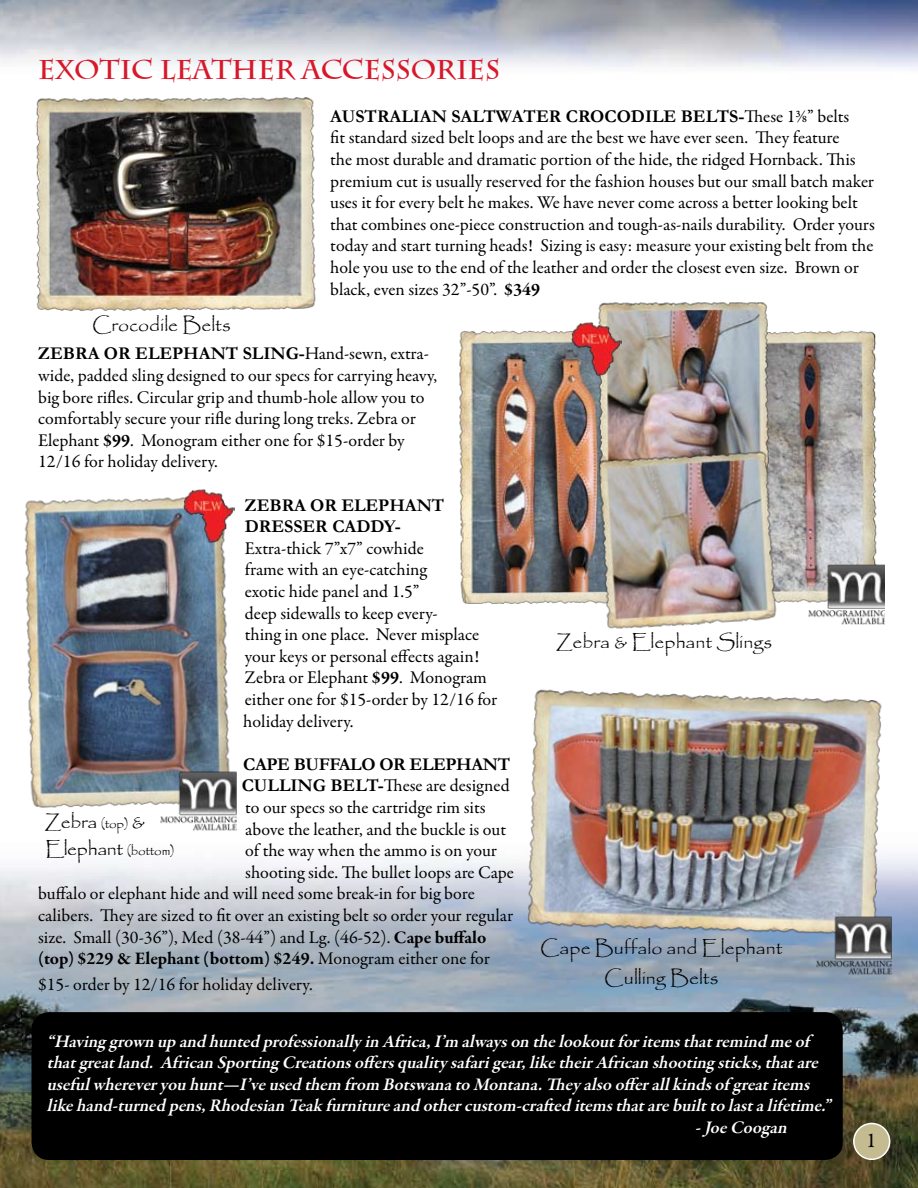
<style>
.page{position:relative;width:918px;height:1188px;background:#fff}
.page>*{position:absolute;margin:0;border:0;box-sizing:border-box;transform-origin:0 0}
.t1{font:700 27px "Charlesworth";color:#d7182a}
.t2{font:21px "Garamond Premr Pro";color:#000}
.t3{font:19.5px/29.4px "Papyrus";color:#000;text-align:center}
.t4{font:19.5px/26.4px "Papyrus";letter-spacing:-.02em;color:#000}
.t5{font:18px/21.6px "Garamond Premr Pro";color:#000}
.t6{font:italic 600 18px "Garamond Premr Pro";color:#fff}
.t7{font:700 18px/21.6px "Garamond";color:#000}
.t8{font:700 18px "Garamond Premr Pro";color:#000}
.t9{font:700 18px "Garamond";letter-spacing:-.02em;color:#000}
.s1{font-family:"Garamond Premr Pro";font-weight:400}
.s2{font-weight:700}
.s3{font-family:"Garamond";font-weight:700}
.s4{font-weight:400}
.s5{font-size:13.5px}
</style>
<div class="page">
<img style="left:0;top:855px;width:918px;height:333px">
<img style="left:0;top:0;width:918px;height:69px">
<div style="left:854px;top:1124px;width:36px;height:35px;background:#c4bb90;border-radius:50%"></div>
<div style="left:853px;top:1123px;width:37px;height:37px;border:2px solid #fff;border-radius:50%"></div>
<div style="left:31px;top:1012px;width:812px;height:148px;background:#000;border-radius:18px"></div>
<img style="left:523px;top:689px;width:375px;height:283px">
<img style="left:815px;top:915px;width:79px;height:60px">
<img style="left:24px;top:497px;width:211px;height:311px">
<img style="left:768px;top:330px;width:117px;height:275px">
<img style="left:459px;top:330px;width:132px;height:273px">
<img style="left:591px;top:302px;width:177px;height:143px">
<img style="left:591px;top:445px;width:193px;height:184px">
<img style="left:807px;top:563px;width:77px;height:62px">
<img style="left:36px;top:97px;width:280px;height:214px">
<img style="left:159px;top:771px;width:78px;height:60px">
<img style="left:571px;top:320px;width:51px;height:57px">
<img style="left:183px;top:489px;width:51px;height:55px">
<h1 class="t1" style="left:38px;top:54px;width:463px">EXOTIC LEATHER ACCESSORIES</h1>
<p class="t7" style="left:330px;top:105px;width:520px">AUSTRALIAN SALTWATER CROCODILE BELTS-<span class="s1">These 1⅜” belts</span></p>
<p class="t5" style="left:330px;top:127px;width:546px">fit standard sized belt loops and are the best we have ever seen. They feature<br>the most durable and dramatic portion of the hide, the ridged Hornback. This premium cut is usually reserved for the fashion houses but our small batch maker uses it for every belt he makes. We have never come across a better looking belt that combines one-piece construction and tough-as-nails durability. Order yours today and start turning heads! Sizing is easy: measure your existing belt from the hole you use to the end of the leather and order the closest even size. Brown or black, even sizes 32”-50”. <span class="s2">$349</span></p>
<p class="t3" style="left:92px;top:310px;width:140px">Crocodile Belts</p>
<p class="t7" style="left:38px;top:343px;width:393px">ZEBRA or ELEPHANT SLING-<span class="s1">Hand-sewn, extra-</span></p>
<p class="t5" style="left:38px;top:365px;width:400px">wide, padded sling designed to our specs for carrying heavy, big bore rifles. Circular grip and thumb-hole allow you to comfortably secure your rifle during long treks. Zebra or Elephant <span class="s2">$99</span>. Monogram either one for $15-order by 12/16 for holiday delivery.</p>
<p class="t7" style="left:245px;top:494px;width:201px">ZEBRA OR ELEPHANT<br>DRESSER CADDy-</p>
<p class="t5" style="left:243px;top:538px;width:256px">Extra-thick 7”x7” cowhide<br>frame with an eye-catching<br>exotic hide panel and 1.5”<br>deep sidewalls to keep every-<br>thing in one place. Never misplace your keys or personal effects again!<br>Zebra or Elephant <span class="s2">$99</span>. Monogram either one for $15-order by 12/16 for holiday delivery.</p>
<p class="t9" style="left:243px;top:752px;width:268px">CAPE BUFFALO OR ElEPHANT</p>
<p class="t5" style="left:242px;top:775px;width:269px"><span class="s3">CULLING BELT-</span>These are designed</p>
<p class="t5" style="left:245px;top:797px;width:242px">to our specs so the cartridge rim sits</p>
<p class="t5" style="left:245px;top:819px;width:262px">above the leather, and the buckle is out</p>
<p class="t5" style="left:245px;top:840px;width:253px">of the way when the ammo is on your</p>
<p class="t5" style="left:245px;top:862px;width:270px">shooting side. The bullet loops are Cape</p>
<p class="t5" style="left:38px;top:883px;width:438px">buffalo or elephant hide and will need some break-in for big bore</p>
<p class="t5" style="left:38px;top:905px;width:476px">calibers. They are sized to fit over an existing belt so order your regular</p>
<p class="t5" style="left:38px;top:927px;width:450px">size. Small (30-36”), Med (38-44”) and Lg. (46-52). <span class="s2">Cape buffalo</span></p>
<p class="t8" style="left:38px;top:948px;width:453px">(top) $229 &amp; Elephant (bottom) $249. <span class="s4">Monogram either one for</span></p>
<p class="t5" style="left:38px;top:974px;width:276px">$15- order by 12/16 for holiday delivery.</p>
<p class="t4" style="left:45px;top:808px;width:131px">Zebra <span class="s5">(top)</span> &amp;<br>Elephant <span class="s5">(bottom)</span></p>
<p class="t3" style="left:556px;top:626px;width:217px">Zebra &amp; Elephant Slings</p>
<p class="t3" style="left:540px;top:933px;width:244px">Cape Buffalo and Elephant<br>Culling Belts</p>
<p class="t6" style="left:47px;top:1030px;width:764px">“Havinggrown up and hunted p rofessionally in Africa,I’m alwayson thelookoutforitemsthatremind meof</p>
<p class="t6" style="left:47px;top:1052px;width:777px">thatgreatland. African Sp ortingCreationsoffersquality safarigear,liketheirAfrican shootingsticks,thatare</p>
<p class="t6" style="left:47px;top:1073px;width:769px">usefulwhereveryou hunt—I’veused them from Botswanato Montana.They also offerallkindsof greatitems</p>
<p class="t6" style="left:47px;top:1095px;width:790px">likehand-turned p ens,Rhodesian Teak furnitureand othercustom-crafted itemsthatarebuiltto lastalifetime.”</p>
<p class="t6" style="left:695px;top:1116px;width:98px">-JoeCoogan</p>
<p class="t2" style="left:866px;top:1128px;width:12px">1</p>
</div>
